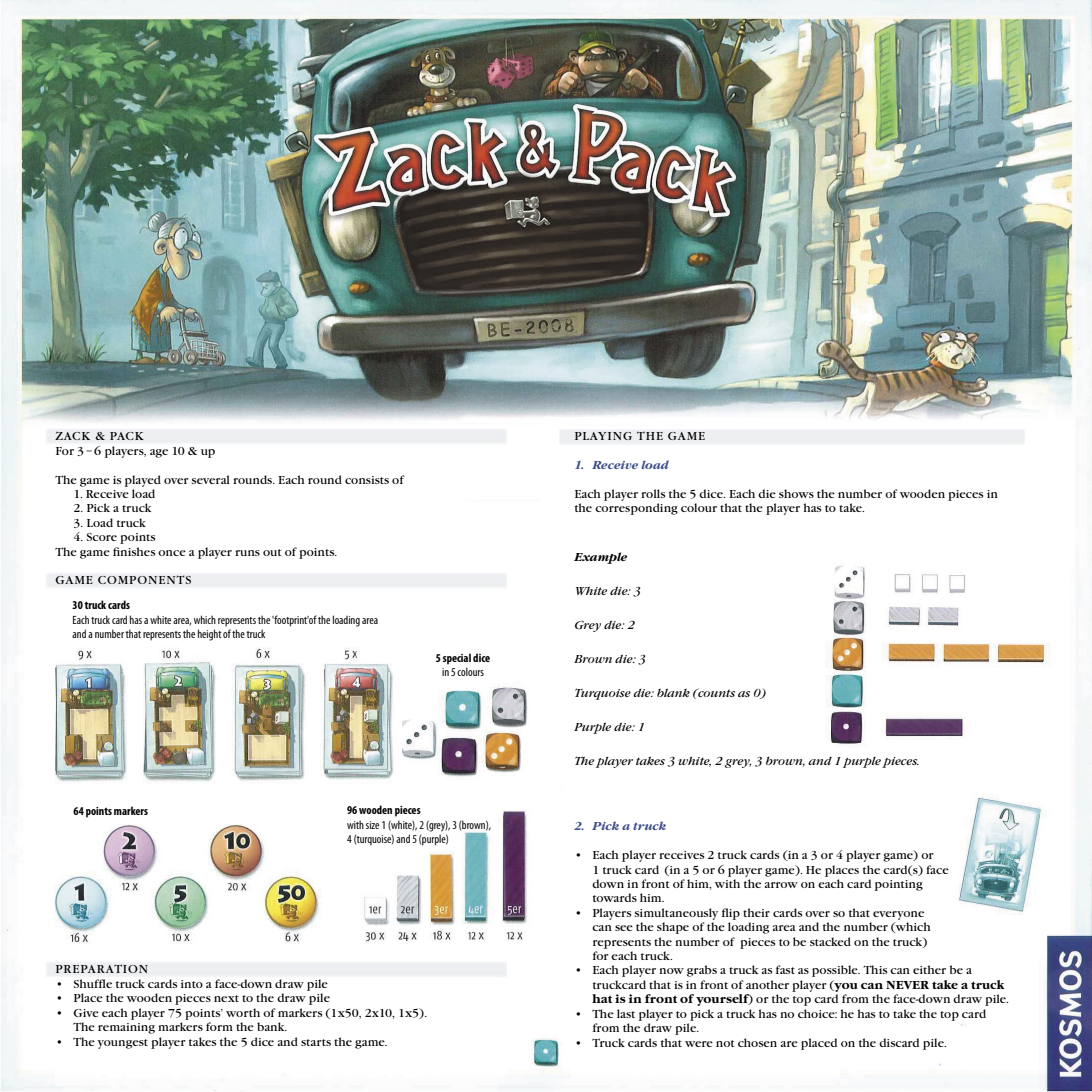
<style>
.page{position:relative;width:1092px;height:1092px;background:#fff}
.page>*{position:absolute;margin:0;border:0;box-sizing:border-box;transform-origin:0 0}
.t1{font:12px/14.4px "Garamond Itc T";color:#000}
.t2{font:condensed 12px/14.4px "Myriad Pro";color:#000}
.t3{font:italic 12px "Garamond Itc T";color:#000}
.t4{font:700 condensed 12px "Myriad Pro";color:#000}
.t5{font:12px "Garamond Itc T";letter-spacing:.075em;color:#000}
.t6{font:italic 700 12px "Garamond Itc T";color:#3c4d87}
.t7{font:italic 700 12px "Garamond Itc T";color:#000}
.s1{font-weight:700}
</style>
<div class="page">
<img style="left:1px;top:0;width:1090px;height:1091px">
<div style="left:46px;top:428px;width:461px;height:16px;background:#eeeff3"></div>
<div style="left:46px;top:961px;width:461px;height:16px;background:#eeeff3"></div>
<div style="left:46px;top:572px;width:461px;height:16px;background:#eeeff3"></div>
<div style="left:559px;top:429px;width:465px;height:15px;background:#eeeff3"></div>
<img style="left:51px;top:824px;width:273px;height:124px">
<img style="left:348px;top:809px;width:193px;height:135px">
<img style="left:401px;top:679px;width:134px;height:101px">
<img style="left:47px;top:643px;width:354px;height:146px">
<img style="left:825px;top:559px;width:226px;height:192px">
<img style="left:955px;top:794px;width:94px;height:126px">
<p class="t1" style="left:56px;top:429px;width:161px">ZACK &amp; PACK<br>For 3 − 6 players, age 10 &amp; up</p>
<p class="t1" style="left:56px;top:472px;width:349px">The game is played over several rounds. Each round consists of</p>
<p class="t1" style="left:74px;top:486px;width:83px">1. Receive load</p>
<p class="t1" style="left:74px;top:501px;width:79px">2. Pick a truck</p>
<p class="t1" style="left:74px;top:515px;width:74px">3. Load truck</p>
<p class="t1" style="left:56px;top:530px;width:283px;text-indent:18px">4. Score points<br>The game finishes once a player runs out of points.</p>
<p class="t5" style="left:56px;top:573px;width:137px">GAME COMPONENTS</p>
<p class="t4" style="left:73px;top:597px;width:59px">30 truck cards</p>
<p class="t2" style="left:73px;top:612px;width:307px">Each truck card has a white area, which represents the 'footprint'of the loading area and a number that represents the height of the truck</p>
<p class="t4" style="left:436px;top:650px;width:56px">5 special dice</p>
<p class="t2" style="left:442px;top:665px;width:43px">in 5 colours</p>
<p class="t4" style="left:74px;top:803px;width:76px">64 points markers</p>
<p class="t4" style="left:347px;top:802px;width:75px">96 wooden pieces</p>
<p class="t2" style="left:347px;top:817px;width:145px">with size 1 (white), 2 (grey), 3 (brown),<br>4 (turquoise) and 5 (purple)</p>
<p class="t5" style="left:56px;top:962px;width:94px">PREPARATION</p>
<p class="t1" style="left:56px;top:976px;width:274px">• Shuffle truck cards into a face-down draw pile</p>
<p class="t1" style="left:56px;top:990px;width:276px">• Place the wooden pieces next to the draw pile</p>
<p class="t1" style="left:74px;top:1005px;width:355px;text-indent:-18px">• Give each player 75 points’ worth of markers (1x50, 2x10, 1x5).<br>The remaining markers form the bank.</p>
<p class="t1" style="left:56px;top:1034px;width:334px">• The youngest player takes the 5 dice and starts the game.</p>
<p class="t5" style="left:574px;top:429px;width:132px">PLAYING THE GAME</p>
<p class="t6" style="left:574px;top:458px;width:96px">1. Receive load</p>
<p class="t1" style="left:574px;top:486px;width:425px">Each player rolls the 5 dice. Each die shows the number of wooden pieces in the corresponding colour that the player has to take.</p>
<p class="t7" style="left:574px;top:549px;width:55px">Example</p>
<p class="t3" style="left:574px;top:583px;width:68px">White die: 3</p>
<p class="t3" style="left:574px;top:617px;width:62px">Grey die: 2</p>
<p class="t3" style="left:574px;top:651px;width:73px">Brown die: 3</p>
<p class="t3" style="left:574px;top:685px;width:193px">Turquoise die: blank (counts as 0)</p>
<p class="t3" style="left:574px;top:719px;width:72px">Purple die: 1</p>
<p class="t3" style="left:574px;top:753px;width:347px">The player takes 3 white, 2 grey, 3 brown, and 1 purple pieces.</p>
<p class="t6" style="left:574px;top:819px;width:94px">2. Pick a truck</p>
<p class="t1" style="left:592px;top:847px;width:358px;text-indent:-18px">• Each player receives 2 truck cards (in a 3 or 4 player game) or<br>1 truck card (in a 5 or 6 player game). He places the card(s) face down in front of him, with the arrow on each card pointing towards him.</p>
<p class="t1" style="left:592px;top:905px;width:340px;text-indent:-18px">• Players simultaneously flip their cards over so that everyone can see the shape of the loading area and the number (which represents the number of pieces to be stacked on the truck) for each truck.</p>
<p class="t1" style="left:592px;top:963px;width:418px;text-indent:-18px">• Each player now grabs a truck as fast as possible. This can either be a truckcard that is in front of another player (<span class="s1">you can NEVER take a truck hat is in front of yourself</span>) or the top card from the face-down draw pile.</p>
<p class="t1" style="left:592px;top:1006px;width:395px;text-indent:-18px">• The last player to pick a truck has no choice: he has to take the top card from the draw pile.</p>
<p class="t1" style="left:574px;top:1035px;width:374px">• Truck cards that were not chosen are placed on the discard pile.</p>
</div>
